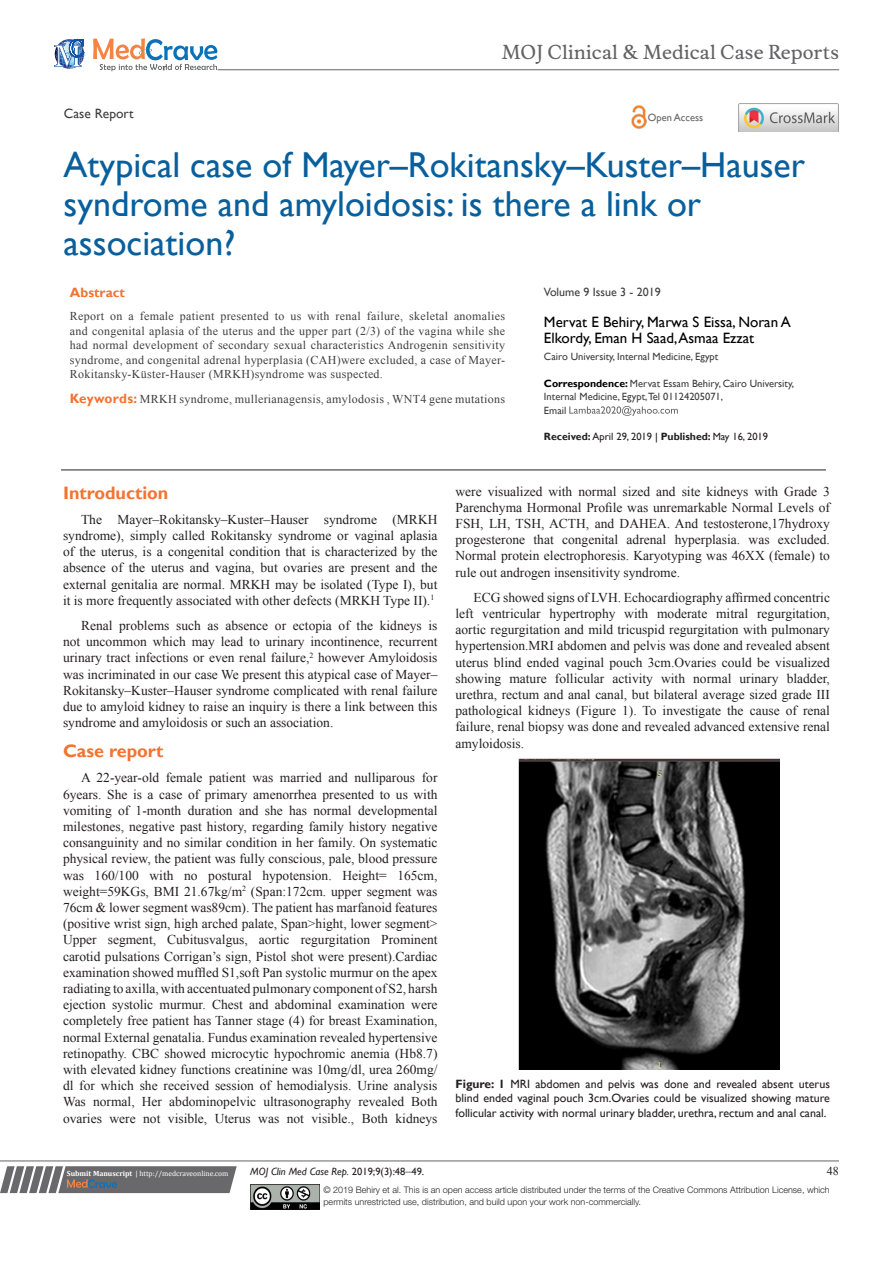
<style>
.page{position:relative;width:893px;height:1263px;background:#fff}
.page>*{position:absolute;margin:0;border:0;box-sizing:border-box;transform-origin:0 0}
.t1{font:36px/39px "Gill Sans";color:#085f9c}
.t2{font:18.6px "Musee";color:#636366}
.List_Paragraph{font:700 18px "Gill Sans";color:#f37331}
.t3{font:15px/16.2px "Gill Sans";color:#000}
.t4{font:13.5px/16.2px "Times New Roman";color:#231f20;text-align:justify}
.t5{font:13.5px "Gill Sans";color:#3e3e3f}
.t6{font:700 13.5px "Gill Sans";color:#f37331}
.t7{font:12px/14.4px "Times New Roman";letter-spacing:.025em;color:#3e3e3f;text-align:justify}
.t8{font:12px/14.4px "Gill Sans";color:#231f20;text-align:justify}
.t9{font:12px "Gill Sans";color:#3e3e3f}
.t10{font:12px "Times New Roman";color:#231f20}
.t11{font:10.5px/13.5px "Gill Sans";color:#3e3e3f}
.t12{font:10.5px "Gill Sans";color:#231f20}
.t13{font:italic 10.5px "Gill Sans";color:#231f20}
.t14{font:10.5px "Gill Sans";color:#636366}
.t15{font:300 9px/12px "Helvetica Neue LT Std";color:#231f20}
.t16{font:7.5px "Cambria";color:#fff}
.s1{font-weight:700;color:#000}
.s2{font-weight:700}
.s3{color:#000}
.s4{font-family:"Gill Sans";font-weight:700;font-size:13.5px;color:#f37331}
.s5{font-style:normal}
.s6{font-family:"Times New Roman";font-style:normal;font-size:12px}
</style>
<div class="page">
<svg style="left:0;top:1166px;width:237px;height:27px;background:#78787a"></svg>
<hr style="left:0;top:1161px;width:839px;height:1px;background:#626465">
<hr style="left:61px;top:470px;width:765px;height:1px;background:#231f20">
<img style="left:250px;top:1185px;width:69px;height:24px">
<svg style="left:569px;top:406px;width:109px;height:10px"></svg>
<svg style="left:54px;top:39px;width:30px;height:30px"></svg>
<svg style="left:93px;top:38px;width:124px;height:33px"></svg>
<hr style="left:218px;top:70px;width:621px;height:1px;background:#626465">
<img style="left:631px;top:105px;width:16px;height:24px">
<img style="left:739px;top:104px;width:99px;height:28px">
<img style="left:518px;top:759px;width:262px;height:311px">
<p class="t2" style="left:502px;top:41px;width:339px">MOJ Clinical &amp; Medical Case Reports</p>
<p class="t5" style="left:64px;top:105px;width:71px">Case Report</p>
<p class="t14" style="left:648px;top:112px;width:57px">Open Access</p>
<p class="t1" style="left:64px;top:146px;width:743px">Atypical case of Mayer–Rokitansky–Kuster–Hauser syndrome and amyloidosis: is there a link or association?</p>
<p class="t9" style="left:544px;top:285px;width:118px">Volume 9 Issue 3 - 2019</p>
<p class="t3" style="left:544px;top:314px;width:248px">Mervat E Behiry, Marwa S Eissa, Noran A<br>Elkordy, Eman H Saad, Asmaa Ezzat</p>
<p class="t11" style="left:544px;top:349px;width:176px">Cairo University, Internal Medicine, Egypt</p>
<p class="t11" style="left:544px;top:376px;width:252px"><span class="s1">Correspondence:</span> Mervat Essam Behiry, Cairo University,<br>Internal Medicine, Egypt,Tel 01124205071,</p>
<p class="t11" style="left:544px;top:403px;width:24px">Email</p>
<p class="t12" style="left:544px;top:430px;width:226px"><span class="s2">Received:</span> April 29, 2019 <span class="s3">|</span> <span class="s2">Published:</span> May 16, 2019</p>
<p class="t6" style="left:70px;top:284px;width:57px">Abstract</p>
<p class="t7" style="left:70px;top:309px;width:437px">Report on a female patient presented to us with renal failure, skeletal anomalies and congenital aplasia of the uterus and the upper part (2/3) of the vagina while she had normal development of secondary sexual characteristics Androgenin sensitivity syndrome, and congenital adrenal hyperplasia (CAH)were excluded, a case of Mayer-Rokitansky-Küster-Hauser (MRKH)syndrome was suspected.</p>
<p class="t7" style="left:70px;top:392px;width:437px"><span class="s4">Keywords:</span> MRKH syndrome, mullerianagensis, amylodosis , WNT4 gene mutations</p>
<p class="List_Paragraph" style="left:63px;top:482px;width:107px">Introduction</p>
<p class="t4" style="left:63px;top:511px;width:376px;text-indent:18px">The Mayer–Rokitansky–Kuster–Hauser syndrome (MRKH syndrome), simply called Rokitansky syndrome or vaginal aplasia of the uterus, is a congenital condition that is characterized by the absence of the uterus and vagina, but ovaries are present and the external genitalia are normal. MRKH may be isolated (Type I), but it is more frequently associated with other defects (MRKH Type II).<sup>1</sup></p>
<p class="t4" style="left:63px;top:617px;width:376px;text-indent:18px">Renal problems such as absence or ectopia of the kidneys is not uncommon which may lead to urinary incontinence, recurrent urinary tract infections or even renal failure,<sup>2</sup> however Amyloidosis was incriminated in our case We present this atypical case of Mayer– Rokitansky–Kuster–Hauser syndrome complicated with renal failure due to amyloid kidney to raise an inquiry is there a link between this syndrome and amyloidosis or such an association.</p>
<p class="List_Paragraph" style="left:63px;top:740px;width:102px">Case report</p>
<p class="t4" style="left:63px;top:769px;width:376px;text-indent:18px">A 22-year-old female patient was married and nulliparous for 6years. She is a case of primary amenorrhea presented to us with vomiting of 1-month duration and she has normal developmental milestones, negative past history, regarding family history negative consanguinity and no similar condition in her family. On systematic physical review, the patient was fully conscious, pale, blood pressure was 160/100 with no postural hypotension. Height= 165cm, weight=59KGs, BMI 21.67kg/m<sup>2</sup> (Span:172cm. upper segment was 76cm &amp; lower segment was89cm). The patient has marfanoid features (positive wrist sign, high arched palate, Span&gt;hight, lower segment&gt; Upper segment, Cubitusvalgus, aortic regurgitation Prominent carotid pulsations Corrigan’s sign, Pistol shot were present).Cardiac examination showed muffled S1,soft Pan systolic murmur on the apex radiating to axilla, with accentuated pulmonary component of S2, harsh ejection systolic murmur. Chest and abdominal examination were completely free patient has Tanner stage (4) for breast Examination, normal External genatalia. Fundus examination revealed hypertensive retinopathy. CBC showed microcytic hypochromic anemia (Hb8.7) with elevated kidney functions creatinine was 10mg/dl, urea 260mg/ dl for which she received session of hemodialysis. Urine analysis Was normal, Her abdominopelvic ultrasonography revealed Both ovaries were not visible, Uterus was not visible., Both kidneys</p>
<p class="t4" style="left:455px;top:483px;width:376px">were visualized with normal sized and site kidneys with Grade 3<br>Parenchyma Hormonal Profile was unremarkable Normal Levels of FSH, LH, TSH, ACTH, and DAHEA. And testosterone,17hydroxy progesterone that congenital adrenal hyperplasia. was excluded.<br>Normal protein electrophoresis. Karyotyping was 46XX (female) to rule out androgen insensitivity syndrome.</p>
<p class="t4" style="left:455px;top:589px;width:376px;text-indent:18px">ECG showed signs of LVH. Echocardiography affirmed concentric left ventricular hypertrophy with moderate mitral regurgitation, aortic regurgitation and mild tricuspid regurgitation with pulmonary hypertension.MRI abdomen and pelvis was done and revealed absent uterus blind ended vaginal pouch 3cm.Ovaries could be visualized showing mature follicular activity with normal urinary bladder, urethra, rectum and anal canal, but bilateral average sized grade III pathological kidneys (Figure 1). To investigate the cause of renal failure, renal biopsy was done and revealed advanced extensive renal amyloidosis.</p>
<p class="t8" style="left:455px;top:1077px;width:376px"><span class="s2">Figure: 1</span> MRI abdomen and pelvis was done and revealed absent uterus blind ended vaginal pouch 3cm.Ovaries could be visualized showing mature follicular activity with normal urinary bladder, urethra, rectum and anal canal.</p>
<p class="t16" style="left:67px;top:1169px;width:163px"><span class="s2">Submit Manuscript</span> | http://medcraveonline.com</p>
<p class="t13" style="left:250px;top:1165px;width:175px">MOJ Clin Med Case Rep. <span class="s5">2019;9(3):48</span><span class="s6">‒</span><span class="s5">49.</span></p>
<p class="t10" style="left:827px;top:1163px;width:13px">48</p>
<p class="t15" style="left:323px;top:1183px;width:508px">© 2019 Behiry et al. This is an open access article distributed under the terms of the Creative Commons Attribution License, which permits unrestricted use, distribution, and build upon your work non-commercially.</p>
</div>
